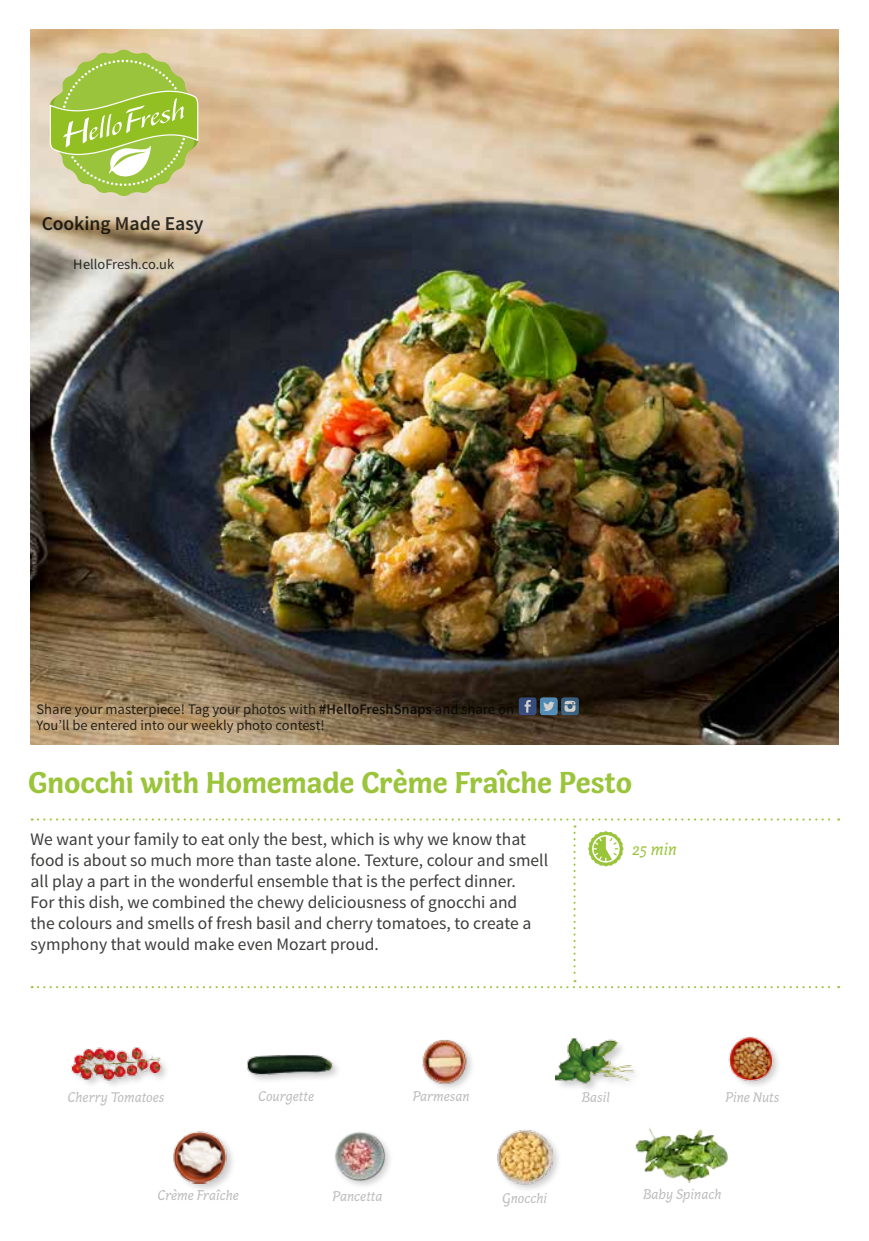
<style>
.page{position:relative;width:869px;height:1241px;background:#fff}
.page>*{position:absolute;margin:0;border:0;box-sizing:border-box;transform-origin:0 0}
.t1{font:700 30.97px "Capucine Basic";letter-spacing:-.005em;color:#9ac43a}
.t2{font:600 19.6px "Source Sans Pro";color:#000}
.t3{font:17.5px/21px "Source Sans Pro";color:#3c3c3b}
.t4{font:italic 17.5px "Capucine Basic";color:#9ac43a}
.t5{font:14.53px/16.4px "Source Sans Pro";color:#000}
.t6{font:italic 14.53px "Capucine Basic";color:#bcbcbc}
.s1{font-weight:600}
</style>
<div class="page">
<img style="left:30px;top:30px;width:808px;height:714px">
<img style="left:728px;top:1037px;width:50px;height:49px">
<img style="left:247px;top:1055px;width:88px;height:26px">
<div style="left:172px;top:1129px;width:64px;height:63px;background:#000;opacity:.2"></div>
<img style="left:172px;top:1129px;width:57px;height:54px">
<img style="left:555px;top:1038px;width:80px;height:48px">
<div style="left:421px;top:1037px;width:55px;height:55px;background:#000;opacity:.2"></div>
<img style="left:421px;top:1037px;width:47px;height:47px">
<svg style="left:50px;top:50px;width:148px;height:146px;background:#b3cc66"></svg>
<div style="left:518px;top:697px;width:18px;height:18px;background:#364c7d;border-radius:3px"></div>
<svg style="left:524px;top:700px;width:6px;height:12px"></svg>
<svg style="left:561px;top:697px;width:17px;height:18px"></svg>
<svg style="left:564px;top:700px;width:11px;height:11px"></svg>
<div style="left:539px;top:697px;width:18px;height:18px;background:#518cb4;border-radius:3px"></div>
<svg style="left:543px;top:701px;width:11px;height:9px"></svg>
<svg style="left:32px;top:818px;width:806px;height:170px"></svg>
<div style="left:71px;top:1045px;width:100px;height:44px;background:#000;opacity:.2"></div>
<img style="left:70px;top:1045px;width:93px;height:35px">
<div style="left:332px;top:1129px;width:61px;height:60px;background:#000;opacity:.2"></div>
<img style="left:332px;top:1129px;width:55px;height:54px">
<div style="left:496px;top:1127px;width:66px;height:65px;background:#000;opacity:.2"></div>
<img style="left:496px;top:1127px;width:56px;height:59px">
<img style="left:635px;top:1128px;width:94px;height:54px">
<p class="t2" style="left:41px;top:211px;width:164px">Cooking Made Easy</p>
<p class="t5" style="left:74px;top:256px;width:102px">HelloFresh.co.uk</p>
<p class="t5" style="left:37px;top:701px;width:478px">Share your masterpiece! Tag your photos with <span class="s1">#HelloFreshSnaps</span> and share on<br>You’ll be entered into our weekly photo contest!</p>
<h1 class="t1" style="left:28px;top:758px;width:605px">Gnocchi with Homemade Crème Fraîche Pesto</h1>
<p class="t3" style="left:31px;top:828px;width:519px">We want your family to eat only the best, which is why we know that food is about so much more than taste alone. Texture, colour and smell all play a part in the wonderful ensemble that is the perfect dinner.<br>For this dish, we combined the chewy deliciousness of gnocchi and<br>the colours and smells of fresh basil and cherry tomatoes, to create a symphony that would make even Mozart proud.</p>
<p class="t4" style="left:632px;top:836px;width:46px">25 min</p>
<p class="t6" style="left:67px;top:1086px;width:99px">Cherry Tomatoes</p>
<p class="t6" style="left:412px;top:1085px;width:58px">Parmesan</p>
<p class="t6" style="left:258px;top:1085px;width:57px">Courgette</p>
<p class="t6" style="left:581px;top:1086px;width:30px">Basil</p>
<p class="t6" style="left:725px;top:1086px;width:55px">Pine Nuts</p>
<p class="t6" style="left:157px;top:1184px;width:83px">Crème Fraîche</p>
<p class="t6" style="left:332px;top:1185px;width:51px">Pancetta</p>
<p class="t6" style="left:502px;top:1186px;width:47px">Gnocchi</p>
<p class="t6" style="left:642px;top:1183px;width:80px">Baby Spinach</p>
</div>
